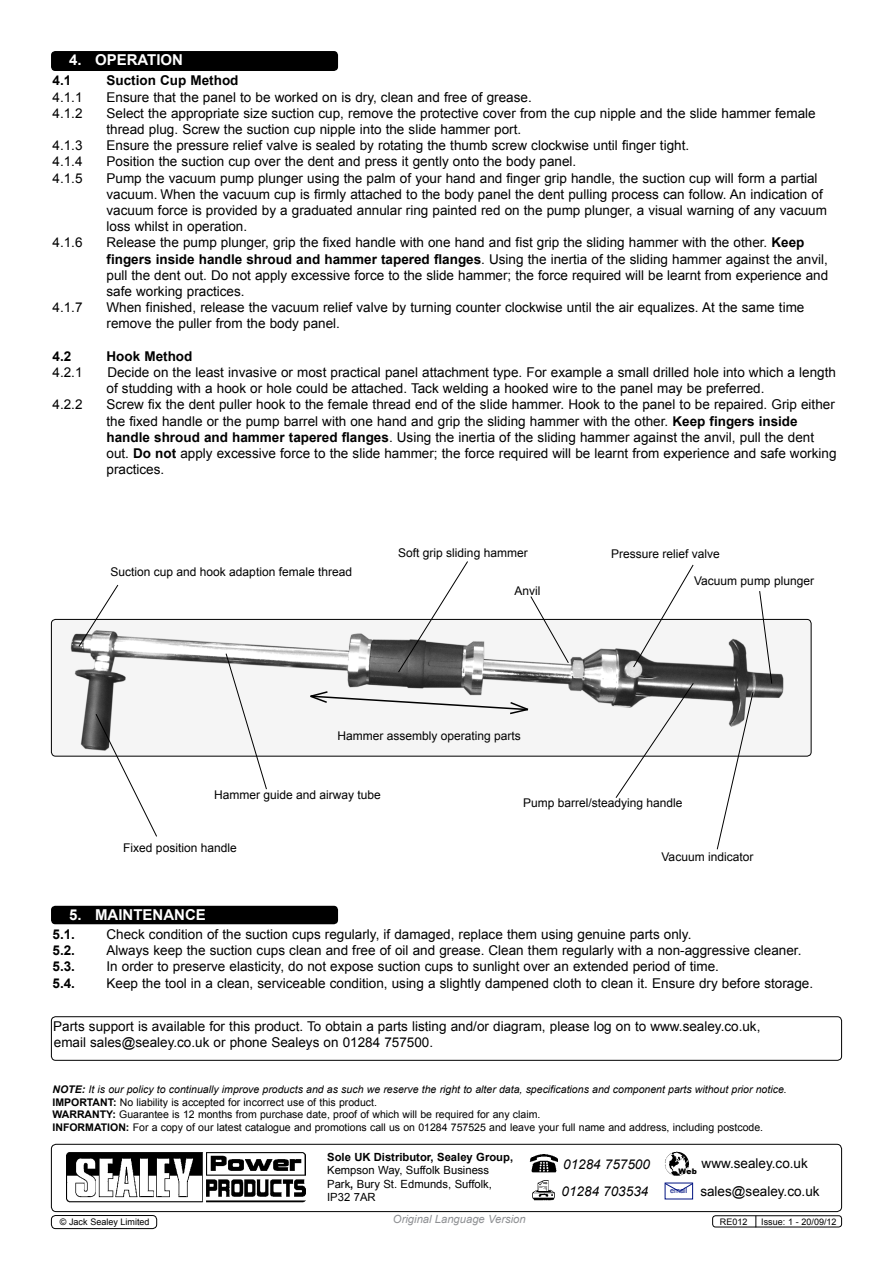
<style>
.page{position:relative;width:893px;height:1263px;background:#fff}
.page>*{position:absolute;margin:0;border:0;box-sizing:border-box;transform-origin:0 0}
.t1{font:700 15px "Arial";color:#fff}
.t2{font:13.5px/16.2px "Arial";color:#000}
.t3{font:700 13.5px "Arial";color:#000}
.t4{font:italic 13.5px/27.8px "Arial";color:#000}
.t5{font:12px "Arial";color:#000}
.t6{font:11.25px/13.5px "Arial";color:#000}
.t7{font:700 11.25px "Arial";color:#000}
.t8{font:italic 11.25px "Arial";color:#8f9194}
.t9{font:10.5px/12.6px "Arial";color:#000}
.t10{font:9px "Arial";color:#000}
.t11{font:900 7.65px "Arial";color:#000}
.t12{font:7.35px "Arial";color:#001381}
.s1{font-weight:700}
.s2{font-weight:400}
.s3{font-weight:700;font-style:italic}
.s4{font-style:italic}
</style>
<div class="page">
<div style="left:51px;top:1144px;width:791px;height:68px;border:1px solid #000;border-radius:5px"></div>
<img style="left:67px;top:1152px;width:239px;height:51px">
<img style="left:532px;top:1180px;width:23px;height:20px">
<img style="left:529px;top:1154px;width:28px;height:19px">
<img style="left:664px;top:1151px;width:26px;height:26px;border-radius:13px">
<svg style="left:664px;top:1182px;width:29px;height:10px"></svg>
<div style="left:712px;top:1215px;width:130px;height:12px;border:1px solid #000;border-radius:3px"></div>
<div style="left:51px;top:1215px;width:106px;height:14px;border:1px solid #000;border-radius:4px"></div>
<div style="left:51px;top:906px;width:287px;height:18px;background:#000;border-radius:4px"></div>
<div style="left:51px;top:51px;width:287px;height:20px;background:#000;border-radius:4px"></div>
<div style="left:51px;top:1016px;width:791px;height:45px;border:1px solid #000;border-radius:4px"></div>
<img style="left:51px;top:619px;width:760px;height:137px">
<div style="left:51px;top:619px;width:760px;height:137px;border:1px solid #000;border-radius:4px"></div>
<svg style="left:398px;top:561px;width:70px;height:112px"></svg>
<svg style="left:96px;top:714px;width:61px;height:123px"></svg>
<svg style="left:633px;top:564px;width:61px;height:103px"></svg>
<svg style="left:717px;top:692px;width:36px;height:158px"></svg>
<svg style="left:759px;top:591px;width:13px;height:93px"></svg>
<svg style="left:78px;top:584px;width:40px;height:63px"></svg>
<svg style="left:615px;top:683px;width:79px;height:115px"></svg>
<svg style="left:530px;top:596px;width:39px;height:67px"></svg>
<svg style="left:226px;top:653px;width:41px;height:137px"></svg>
<svg style="left:309px;top:690px;width:221px;height:25px"></svg>
<p class="t1" style="left:69px;top:50px;width:24px">4. operation</p>
<p class="t3" style="left:53px;top:72px;width:20px">4.1</p>
<p class="t3" style="left:107px;top:72px;width:133px">Suction Cup Method</p>
<p class="t2" style="left:53px;top:89px;width:32px">4.1.1</p>
<p class="t2" style="left:107px;top:89px;width:427px">Ensure that the panel to be worked on is dry, clean and free of grease.</p>
<p class="t2" style="left:53px;top:105px;width:32px">4.1.2</p>
<p class="t2" style="left:107px;top:105px;width:711px">Select the appropriate size suction cup, remove the protective cover from the cup nipple and the slide hammer female thread plug. Screw the suction cup nipple into the slide hammer port.</p>
<p class="t2" style="left:53px;top:138px;width:32px">4.1.3</p>
<p class="t2" style="left:107px;top:138px;width:584px">Ensure the pressure relief valve is sealed by rotating the thumb screw clockwise until finger tight.</p>
<p class="t2" style="left:53px;top:154px;width:32px">4.1.4</p>
<p class="t2" style="left:107px;top:154px;width:471px">Position the suction cup over the dent and press it gently onto the body panel.</p>
<p class="t2" style="left:53px;top:170px;width:32px">4.1.5</p>
<p class="t2" style="left:107px;top:170px;width:722px">Pump the vacuum pump plunger using the palm of your hand and finger grip handle, the suction cup will form a partial vacuum. When the vacuum cup is firmly attached to the body panel the dent pulling process can follow. An indication of vacuum force is provided by a graduated annular ring painted red on the pump plunger, a visual warning of any vacuum loss whilst in operation.</p>
<p class="t2" style="left:53px;top:235px;width:32px">4.1.6</p>
<p class="t2" style="left:107px;top:235px;width:723px">Release the pump plunger, grip the fixed handle with one hand and fist grip the sliding hammer with the other. <span class="s1">Keep fingers inside handle shroud and hammer tapered flanges</span>. Using the inertia of the sliding hammer against the anvil, pull the dent out. Do not apply excessive force to the slide hammer; the force required will be learnt from experience and safe working practices.</p>
<p class="t2" style="left:53px;top:300px;width:32px">4.1.7</p>
<p class="t2" style="left:107px;top:300px;width:699px">When finished, release the vacuum relief valve by turning counter clockwise until the air equalizes. At the same time remove the puller from the body panel.</p>
<p class="t3" style="left:53px;top:347px;width:20px">4.2</p>
<p class="t3" style="left:107px;top:347px;width:87px">Hook Method</p>
<p class="t2" style="left:53px;top:364px;width:32px">4.2.1</p>
<p class="t2" style="left:107px;top:364px;width:731px">Decide on the least invasive or most practical panel attachment type. For example a small drilled hole into which a length of studding with a hook or hole could be attached. Tack welding a hooked wire to the panel may be preferred.</p>
<p class="t2" style="left:53px;top:397px;width:32px">4.2.2</p>
<p class="t2" style="left:107px;top:397px;width:731px">Screw fix the dent puller hook to the female thread end of the slide hammer. Hook to the panel to be repaired. Grip either the fixed handle or the pump barrel with one hand and grip the sliding hammer with the other. <span class="s1">Keep fingers inside handle shroud and hammer tapered flanges</span>. Using the inertia of the sliding hammer against the anvil, pull the dent out. <span class="s1">Do not</span> apply excessive force to the slide hammer; the force required will be learnt from experience and safe working practices.</p>
<p class="t5" style="left:111px;top:564px;width:243px">Suction cup and hook adaption female thread</p>
<p class="t5" style="left:398px;top:545px;width:131px">Soft grip sliding hammer</p>
<p class="t5" style="left:611px;top:546px;width:110px">Pressure relief valve</p>
<p class="t5" style="left:694px;top:573px;width:121px">Vacuum pump plunger</p>
<p class="t5" style="left:514px;top:583px;width:28px">Anvil</p>
<p class="t5" style="left:337px;top:727px;width:185px">Hammer assembly operating parts</p>
<p class="t5" style="left:214px;top:787px;width:168px">Hammer guide and airway tube</p>
<p class="t5" style="left:123px;top:839px;width:115px">Fixed position handle</p>
<p class="t5" style="left:523px;top:795px;width:161px">Pump barrel/steadying handle</p>
<p class="t5" style="left:661px;top:849px;width:93px">Vacuum indicator</p>
<p class="t1" style="left:69px;top:904px;width:50px">5. Maintenance</p>
<p class="t3" style="left:53px;top:925px;width:44px">5.1. <span class="s2">C</span></p>
<p class="t2" style="left:116px;top:926px;width:577px">heck condition of the suction cups regularly, if damaged, replace them using genuine parts only.</p>
<p class="t3" style="left:53px;top:941px;width:24px">5.2.</p>
<p class="t2" style="left:107px;top:942px;width:696px">Always keep the suction cups clean and free of oil and grease. Clean them regularly with a non-aggressive cleaner.</p>
<p class="t3" style="left:53px;top:958px;width:24px">5.3.</p>
<p class="t2" style="left:107px;top:959px;width:614px">In order to preserve elasticity, do not expose suction cups to sunlight over an extended period of time.</p>
<p class="t3" style="left:53px;top:974px;width:24px">5.4.</p>
<p class="t2" style="left:107px;top:975px;width:708px">Keep the tool in a clean, serviceable condition, using a slightly dampened cloth to clean it. Ensure dry before storage.</p>
<p class="t2" style="left:53px;top:1018px;width:709px">Parts support is available for this product. To obtain a parts listing and/or diagram, please log on to www.sealey.co.uk, email sales@sealey.co.uk or phone Sealeys on 01284 757500.</p>
<p class="t9" style="left:52px;top:1083px;width:736px"><span class="s3">NOTE:</span> <span class="s4">It is our policy to continually improve products and as such we reserve the right to alter data, specifications and component parts without prior notice.<br></span><span class="s1">IMPORTANT:</span> No liability is accepted for incorrect use of this product.<br><span class="s1">WARRANTY:</span> Guarantee is 12 months from purchase date, proof of which will be required for any claim.<br><span class="s1">INFORMATION:</span> For a copy of our latest catalogue and promotions call us on 01284 757525 and leave your full name and address, including postcode.</p>
<p class="t4" style="left:562px;top:1150px;width:90px">01284 757500<br>01284 703534</p>
<p class="t7" style="left:327px;top:1149px;width:187px">Sole UK Distributor, Sealey Group,</p>
<p class="t6" style="left:327px;top:1163px;width:166px">Kempson Way, Suffolk Business<br>Park<span class="s1">,</span> Bury St. Edmunds, Suffolk,<br>IP32 7AR</p>
<p class="t2" style="left:702px;top:1155px;width:108px">www.sealey.co.uk</p>
<p class="t11" style="left:678px;top:1165px;width:20px">Web</p>
<p class="t12" style="left:670px;top:1185px;width:19px">email</p>
<p class="t2" style="left:700px;top:1183px;width:121px">sales@sealey.co.uk</p>
<p class="t10" style="left:60px;top:1216px;width:91px">© Jack Sealey Limited</p>
<p class="t8" style="left:393px;top:1212px;width:134px">Original Language Version</p>
<p class="t10" style="left:720px;top:1215px;width:29px">RE012</p>
<p class="t10" style="left:761px;top:1215px;width:77px">Issue: 1 - 20/09/12</p>
</div>
